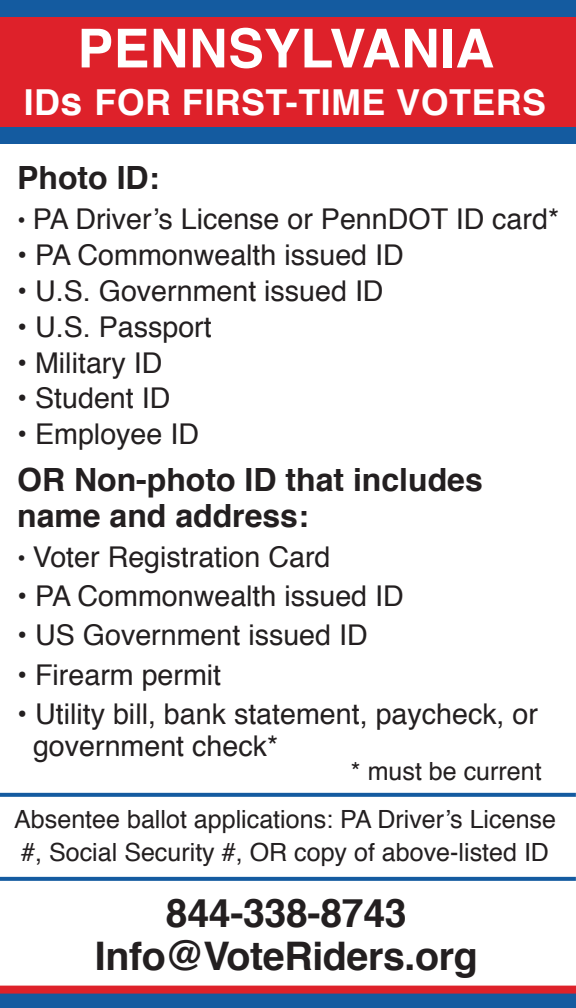
<style>
.page{position:relative;width:576px;height:1008px;background:#fff}
.page>*{position:absolute;margin:0;border:0;box-sizing:border-box;transform-origin:0 0}
.t1{font:700 53.6px "Helvetica";letter-spacing:.005em;color:#fff}
.t2{font:700 39.2px/42.8px "Helvetica";letter-spacing:-.01em;color:#231f20;text-align:center}
.t3{font:700 35.6px "Helvetica";letter-spacing:.015em;color:#fff}
.t4{font:700 32px/36px "Helvetica";color:#231f20}
.t5{font:28.8px/32.4px "Helvetica";color:#231f20}
.t6{font:25.2px/32.4px "Helvetica";color:#231f20}
.s1{font-size:39.2px}
.s2{font-size:25.2px}
</style>
<div class="page">
<div style="left:0;top:0;width:576px;height:143px;background:#145ba0"></div>
<div style="left:0;top:17px;width:576px;height:109px;background:#de212a"></div>
<div style="left:0;top:986px;width:576px;height:22px;background:#145ba0"></div>
<svg style="left:0;top:877px;width:576px;height:4px;background:#1c60a3"></svg>
<svg style="left:0;top:793px;width:576px;height:4px;background:#1e62a4"></svg>
<div style="left:0;top:986px;width:576px;height:8px;background:#de212a"></div>
<h1 class="t1" style="left:77px;top:5px;width:418px">PENNSYLVANIA</h1>
<p class="t3" style="left:24px;top:73px;width:524px">ID<span class="s1">s</span> FOR FIRST-TIME VOTERS</p>
<p class="t4" style="left:17px;top:160px;width:144px">Photo ID:</p>
<p class="t5" style="left:17px;top:204px;width:544px"><span class="s2">•</span> PA Driver’s License or PennDOT ID card*</p>
<p class="t5" style="left:17px;top:240px;width:388px">• PA Commonwealth issued ID</p>
<p class="t5" style="left:17px;top:275px;width:368px">• U.S. Government issued ID</p>
<p class="t5" style="left:17px;top:311px;width:196px">• U.S. Passport</p>
<p class="t5" style="left:17px;top:347px;width:147px">• Military ID</p>
<p class="t5" style="left:17px;top:383px;width:155px">• Student ID</p>
<p class="t5" style="left:17px;top:419px;width:183px">• Employee ID</p>
<p class="t4" style="left:17px;top:462px;width:467px">OR Non-photo ID that includes name and address:</p>
<p class="t5" style="left:17px;top:541px;width:315px"><span class="s2">•</span> Voter Registration Card</p>
<p class="t5" style="left:17px;top:581px;width:388px">• PA Commonwealth issued ID</p>
<p class="t5" style="left:17px;top:620px;width:352px">• US Government issued ID</p>
<p class="t5" style="left:17px;top:659px;width:206px">• Firearm permit</p>
<p class="t5" style="left:33px;top:699px;width:506px;text-indent:-16px">• Utility bill, bank statement, paycheck, or government check*</p>
<p class="t6" style="left:351px;top:755px;width:192px">* must be current</p>
<p class="t6" style="left:14px;top:804px;width:543px">Absentee ballot applications: PA Driver’s License #, Social Security #, OR copy of above-listed ID</p>
<h2 class="t2" style="left:95px;top:892px;width:384px">844-338-8743<br>Info@VoteRiders.org</h2>
</div>
